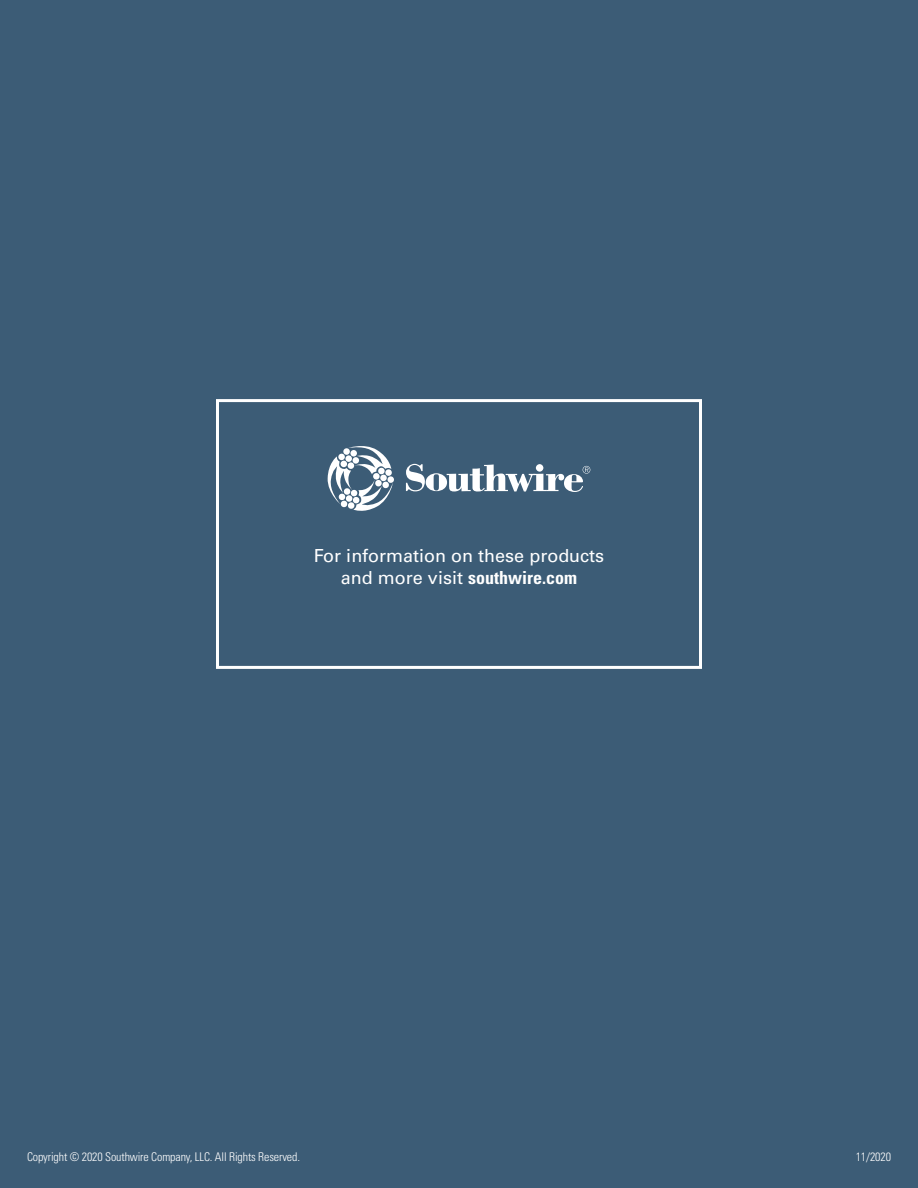
<style>
.page{position:relative;width:918px;height:1188px;background:#3c5c76}
.page>*{position:absolute;margin:0;border:0;box-sizing:border-box;transform-origin:0 0}
.t1{font:18px "Univers LT Std";color:#fff}
.t2{font:700 condensed 18px "Univers";color:#fff}
.t3{font:300 condensed 12px "Univers LT Std";letter-spacing:-.01em;color:#fff}
.s1{font-family:"Univers LT Std";font-weight:400;font-stretch:normal}
.s2{font-family:"Univers";font-stretch:normal;font-size:18px;color:#939598}
</style>
<div class="page">
<div style="left:216px;top:399px;width:486px;height:270px;border:3px solid #fff"></div>
<svg style="left:328px;top:446px;width:66px;height:65px"></svg>
<svg style="left:406px;top:464px;width:184px;height:28px"></svg>
<h1 class="t1" style="left:314px;top:545px;width:292px">For information on these products</h1>
<h1 class="t2" style="left:341px;top:567px;width:238px"><span class="s1">and more visit</span> southwire.com</h1>
<p class="t3" style="left:27px;top:1150px;width:275px"><span class="s2">8</span>Copyright © 2020 Southwire Company, LLC. All Rights Reserved.</p>
<p class="t3" style="left:856px;top:1150px;width:37px">11/2020</p>
</div>
